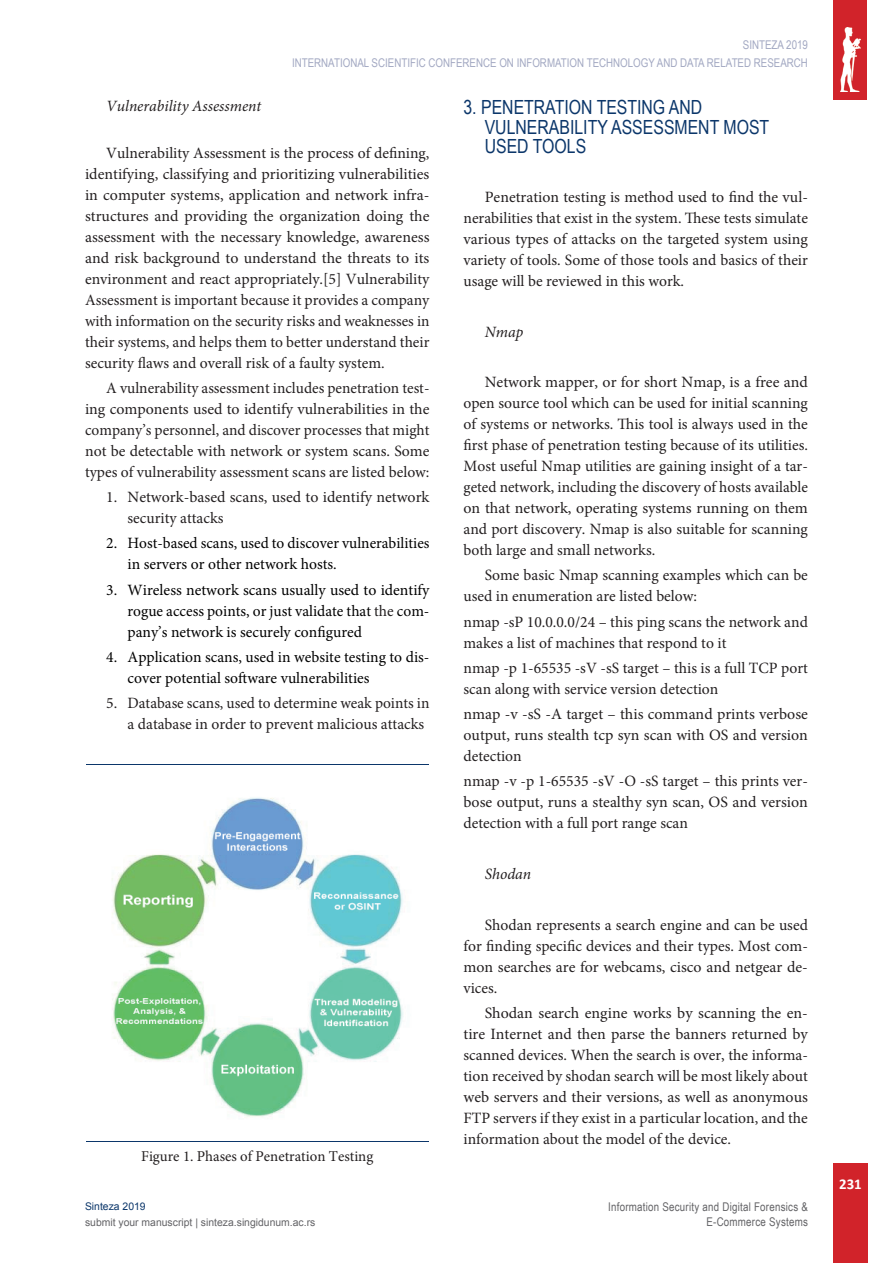
<style>
.page{position:relative;width:893px;height:1263px;background:#fff}
.page>*{position:absolute;margin:0;border:0;box-sizing:border-box;transform-origin:0 0}
.t1{font:19.5px/19.5px "Arial Narrow";color:#0b366a}
.t2{font:15.75px/21px "Minion Pro";color:#231f20;text-align:justify}
.t3{font:15.75px/21px "Minion Pro";color:#000001}
.t4{font:italic 15.75px "Minion Pro";color:#231f20}
.t5{font:15px "Minion Pro";color:#231f20}
.t6{font:700 15px "Calibri";color:#fff}
.t7{font:12px/18px "Arial Narrow";color:#a2a8c2;text-align:right}
.t8{font:12px/14.4px "Arial Narrow";letter-spacing:.02em;color:#636366;text-align:right}
.t9{font:10.5px "Arial";color:#636366}
.t10{font:10.5px "Arial";color:#0b366a}
.s1{color:#231f20}
</style>
<div class="page">
<div style="left:833px;top:1163px;width:34px;height:100px;background:#d1232a"></div>
<div style="left:834px;top:0;width:33px;height:100px;background:#d1232a"></div>
<img style="left:840px;top:28px;width:21px;height:63px">
<hr style="left:86px;top:765px;width:343px;height:1px;background:#0b366a">
<hr style="left:86px;top:1141px;width:343px;height:1px;background:#0b366a">
<img style="left:112px;top:797px;width:291px;height:320px">
<p class="t7" style="left:292px;top:35px;width:517px">SINTEZA 2019<br>INTERNATIONAL SCIENTIFIC CONFERENCE ON INFORMATION TECHNOLOGY AND DATA RELATED RESEARCH</p>
<p class="t4" style="left:106px;top:96px;width:157px">Vulnerability Assessment</p>
<p class="t2" style="left:85px;top:142px;width:346px;text-indent:21px">Vulnerability Assessment is the process of defining, identifying, classifying and prioritizing vulnerabilities in computer systems, application and network infra&shy;structures and providing the organization doing the assessment with the necessary knowledge, awareness and risk background to understand the threats to its environment and react appropriately.[5] Vulnerability Assessment is important because it provides a company with information on the security risks and weaknesses in their systems, and helps them to better understand their security flaws and overall risk of a faulty system.</p>
<p class="t2" style="left:85px;top:377px;width:346px;text-indent:21px">A vulnerability assessment includes penetration test&shy;ing components used to identify vulnerabilities in the company’s personnel, and discover processes that might not be detectable with network or system scans. Some types of vulnerability assessment scans are listed below:</p>
<p class="t2" style="left:128px;top:487px;width:303px;text-indent:-21px">1. Network-based scans, used to identify network security attacks</p>
<p class="t3" style="left:128px;top:533px;width:303px;text-indent:-21px">2. Host-based scans, used to discover vulnerabilities in servers or other network hosts.</p>
<p class="t3" style="left:128px;top:579px;width:303px;text-align:justify;text-indent:-21px">3. Wireless network scans usually used to identify rogue access points, or just validate that <span class="s1">the</span> com&shy;pany’s network is securely configured</p>
<p class="t3" style="left:128px;top:646px;width:303px;text-indent:-21px">4. Application scans, used in website testing to dis&shy;cover potential software vulnerabilities</p>
<p class="t2" style="left:128px;top:693px;width:303px;text-indent:-21px">5. Database scans, used to determine weak points in a database in order to prevent malicious attacks</p>
<p class="t5" style="left:141px;top:1146px;width:234px">Figure 1. Phases of Penetration Testing</p>
<p class="t10" style="left:85px;top:1199px;width:62px">Sinteza 2019</p>
<p class="t9" style="left:85px;top:1215px;width:232px">submit your manuscript | sinteza.singidunum.ac.rs</p>
<p class="t1" style="left:485px;top:97px;width:286px;text-indent:-21px">3. P ENETRATION TESTING AND<br>VULNERABILITY ASSESSMENT MOST<br>USED TOOLS</p>
<p class="t2" style="left:463px;top:187px;width:346px;text-indent:21px">Penetration testing is method used to find the vul&shy;nerabilities that exist in the system. These tests simulate various types of attacks on the targeted system using variety of tools. Some of those tools and basics of their usage will be reviewed in this work.</p>
<p class="t4" style="left:485px;top:321px;width:40px">Nmap</p>
<p class="t2" style="left:463px;top:372px;width:346px;text-indent:21px">Network mapper, or for short Nmap, is a free and open source tool which can be used for initial scanning of systems or networks. This tool is always used in the first phase of penetration testing because of its utilities.<br>Most useful Nmap utilities are gaining insight of a tar&shy;geted network, including the discovery of hosts available on that network, operating systems running on them and port discovery. Nmap is also suitable for scanning both large and small networks.</p>
<p class="t2" style="left:463px;top:565px;width:346px;text-indent:21px">Some basic Nmap scanning examples which can be used in enumeration are listed below:</p>
<p class="t2" style="left:463px;top:611px;width:346px">nmap -sP 10.0.0.0/24 – this ping scans the network and makes a list of machines that respond to it</p>
<p class="t2" style="left:463px;top:657px;width:346px">nmap -p 1-65535 -sV -sS target – this is a full TCP port scan along with service version detection</p>
<p class="t2" style="left:463px;top:704px;width:346px">nmap -v -sS -A target – this command prints verbose output, runs stealth tcp syn scan with OS and version detection</p>
<p class="t2" style="left:463px;top:771px;width:346px">nmap -v -p 1-65535 -sV -O -sS target – this prints ver&shy;bose output, runs a stealthy syn scan, OS and version detection with a full port range scan</p>
<p class="t4" style="left:485px;top:863px;width:48px">Shodan</p>
<p class="t2" style="left:463px;top:914px;width:346px;text-indent:21px">Shodan represents a search engine and can be used for finding specific devices and their types. Most com&shy;mon searches are for webcams, cisco and netgear de&shy;vices.</p>
<p class="t2" style="left:463px;top:1002px;width:346px;text-indent:21px">Shodan search engine works by scanning the en&shy;tire Internet and then parse the banners returned by scanned devices. When the search is over, the informa&shy;tion received by shodan search will be most likely about web servers and their versions, as well as anonymous FTP servers if they exist in a particular location, and the information about the model of the device.</p>
<p class="t8" style="left:608px;top:1199px;width:201px">Information Security and Digital Forensics &amp;<br>E-Commerce Systems</p>
<p class="t6" style="left:839px;top:1175px;width:24px">231</p>
</div>
